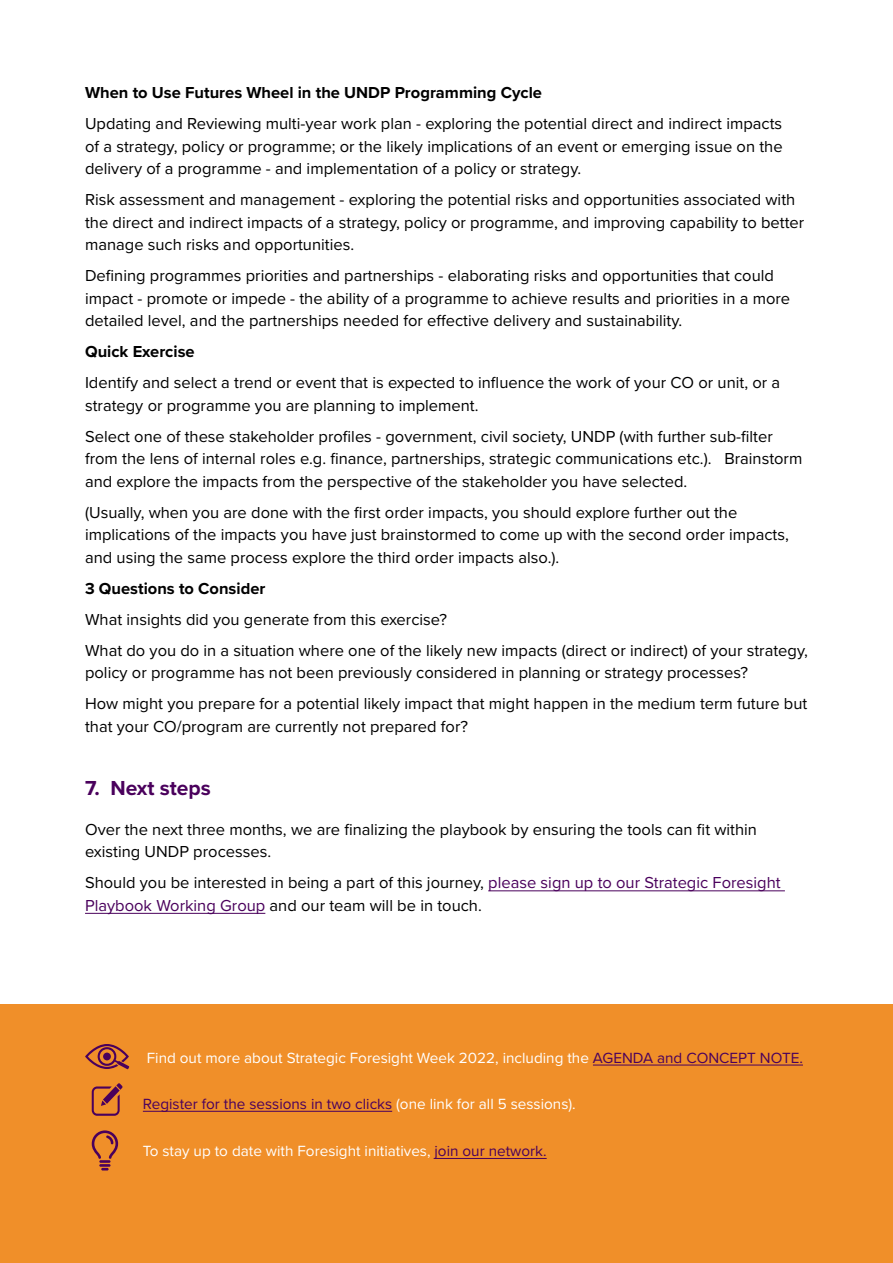
<style>
.page{position:relative;width:893px;height:1263px;background:#fff}
.page>*{position:absolute;margin:0;border:0;box-sizing:border-box;transform-origin:0 0}
.t1{font:700 21px "Proxima Nova";color:#4a005c}
.t2{font:16.5px/22.5px "Proxima Nova";color:#000}
.t3{font:700 16.5px "Proxima Nova";color:#000}
.t4{font:15.3px "Proxima Nova";color:#fff}
.t5{font:15.3px "Proxima Nova";color:#4a005c}
.s1{color:#4a005c}
.s2{color:#fff}
</style>
<div class="page">
<hr style="left:488px;top:890px;width:297px;height:1px;background:#4a005c">
<hr style="left:85px;top:913px;width:180px;height:1px;background:#4a005c">
<div style="left:0;top:1004px;width:893px;height:259px;background:#f08f29"></div>
<hr style="left:593px;top:1065px;width:210px;height:1px;background:#4a005c">
<hr style="left:143px;top:1111px;width:249px;height:1px;background:#4a005c">
<hr style="left:434px;top:1158px;width:113px;height:1px;background:#4a005c">
<svg style="left:85px;top:1044px;width:44px;height:25px"></svg>
<svg style="left:92px;top:1130px;width:26px;height:40px"></svg>
<svg style="left:92px;top:1083px;width:31px;height:33px"></svg>
<p class="t3" style="left:85px;top:80px;width:458px">When to Use Futures Wheel in the UNDP Programming Cycle</p>
<p class="t2" style="left:85px;top:112px;width:699px;text-align:justify">Updating and Reviewing multi-year work plan - exploring the potential direct and indirect impacts of a strategy, policy or programme; or the likely implications of an event or emerging issue on the delivery of a programme - and implementation of a policy or strategy.</p>
<p class="t2" style="left:85px;top:188px;width:721px">Risk assessment and management - exploring the potential risks and opportunities associated with the direct and indirect impacts of a strategy, policy or programme, and improving capability to better manage such risks and opportunities.</p>
<p class="t2" style="left:85px;top:264px;width:707px">Defining programmes priorities and partnerships - elaborating risks and opportunities that could impact - promote or impede - the ability of a programme to achieve results and priorities in a more detailed level, and the partnerships needed for effective delivery and sustainability.</p>
<p class="t3" style="left:85px;top:339px;width:111px">Quick Exercise</p>
<p class="t2" style="left:85px;top:371px;width:697px">Identify and select a trend or event that is expected to influence the work of your CO or unit, or a strategy or programme you are planning to implement.</p>
<p class="t2" style="left:85px;top:424px;width:719px">Select one of these stakeholder profiles - government, civil society, UNDP (with further sub-filter from the lens of internal roles e.g. finance, partnerships, strategic communications etc.). Brainstorm and explore the impacts from the perspective of the stakeholder you have selected.</p>
<p class="t2" style="left:85px;top:500px;width:705px">(Usually, when you are done with the first order impacts, you should explore further out the implications of the impacts you have just brainstormed to come up with the second order impacts, and using the same process explore the third order impacts also.).</p>
<p class="t3" style="left:85px;top:576px;width:182px">3 Questions to Consider</p>
<p class="t2" style="left:85px;top:603px;width:724px;line-height:31px">What insights did you generate from this exercise?<br>What do you do in a situation where one of the likely new impacts (direct or indirect) of your strategy,</p>
<p class="t2" style="left:85px;top:656px;width:724px;line-height:31px">policy or programme has not been previously considered in planning or strategy processes?<br>How might you prepare for a potential likely impact that might happen in the medium term future but</p>
<p class="t2" style="left:85px;top:714px;width:385px">that your CO/program are currently not prepared for?</p>
<p class="t1" style="left:85px;top:772px;width:127px">7. Next steps</p>
<p class="t2" style="left:85px;top:817px;width:673px">Over the next three months, we are finalizing the playbook by ensuring the tools can fit within existing UNDP processes.</p>
<p class="t2" style="left:85px;top:871px;width:697px">Should you be interested in being a part of this journey, <span class="s1">please sign up to our Strategic Foresight<br>Playbook Working Group</span> and our team will be in touch.</p>
<p class="t4" style="left:147px;top:1046px;width:658px">Find out more about Strategic Foresight Week 2022, including the <span class="s1">AGENDA and CONCEPT NOTE.</span></p>
<p class="t5" style="left:143px;top:1092px;width:434px">Register for the sessions in two clicks <span class="s2">(one link for all 5 sessions).</span></p>
<p class="t4" style="left:143px;top:1139px;width:405px">To stay up to date with Foresight initiatives, <span class="s1">join our network.</span></p>
</div>
